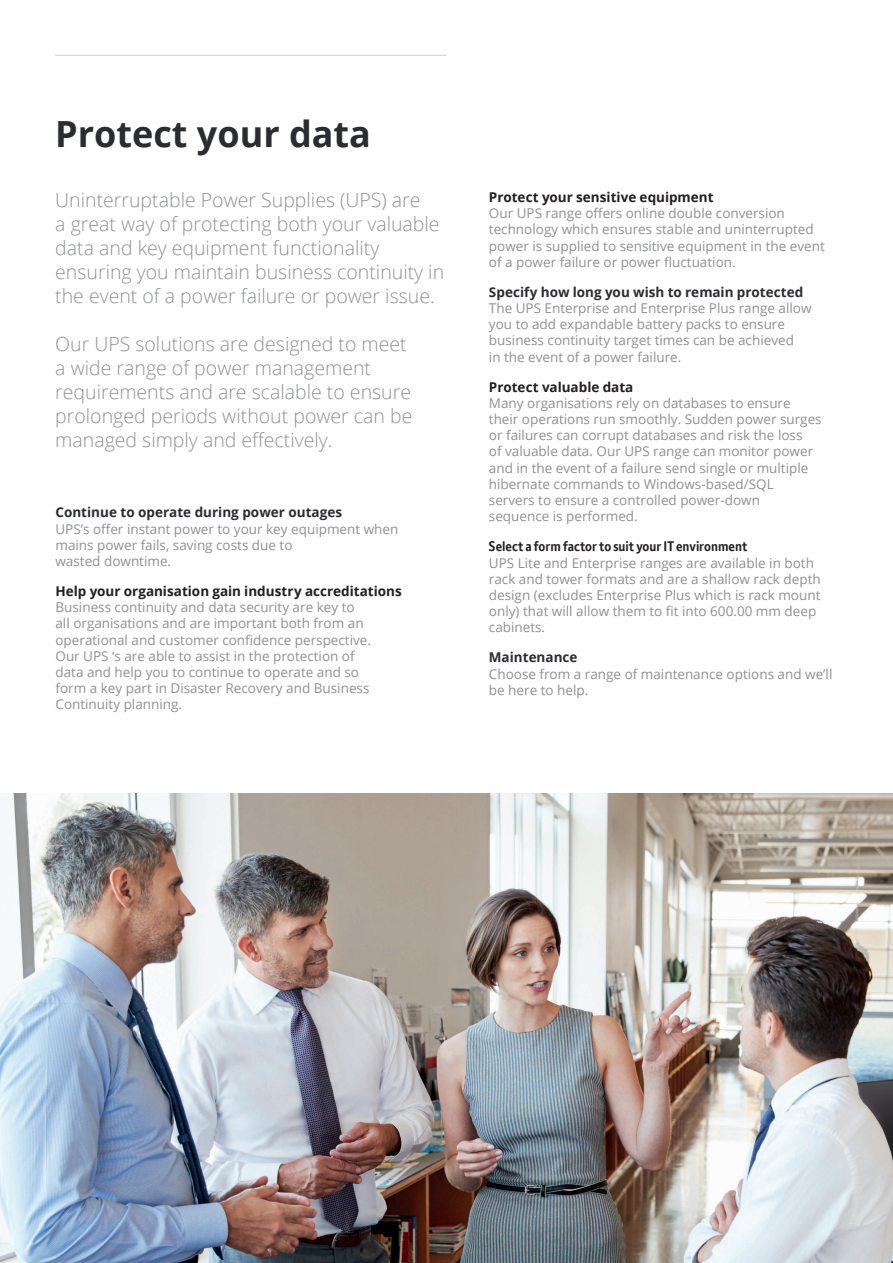
<style>
.page{position:relative;width:893px;height:1263px;background:#fff}
.page>*{position:absolute;margin:0;border:0;box-sizing:border-box;transform-origin:0 0}
.t1{font:700 36px "Open Sans";color:#2a2c2f}
.t2{font:300 19.5px/24px "Open Sans";color:#8e9092}
.t3{font:13.5px/16.2px "Open Sans";color:#8e9092}
.t4{font:700 13.5px "Open Sans";color:#231f20}
.t5{font:700 13.5px "Open Sans";color:#2b2c31}
.t6{font:700 13.5px "BT Font";color:#231f20}
.t7{font:700 13.5px "Open Sans";color:#2a2c31}
</style>
<div class="page">
<hr style="left:55px;top:55px;width:391px;height:1px;background:#8e9092">
<img style="left:0;top:794px;width:893px;height:469px">
<h1 class="t1" style="left:55px;top:108px;width:317px">Protect your data</h1>
<h2 class="t2" style="left:55px;top:187px;width:390px">Uninterruptable Power Supplies (UPS) are<br>a great way of protecting both your valuable data and key equipment functionality ensuring you maintain business continuity in the event of a power failure or power issue.</h2>
<h2 class="t2" style="left:55px;top:331px;width:359px">Our UPS solutions are designed to meet a wide range of power management requirements and are scalable to ensure prolonged periods without power can be managed simply and effectively.</h2>
<p class="t7" style="left:55px;top:503px;width:288px">Continue to operate during power outages</p>
<p class="t3" style="left:55px;top:520px;width:344px">UPS’s offer instant power to your key equipment when mains power fails, saving costs due to<br>wasted downtime.</p>
<p class="t4" style="left:55px;top:582px;width:348px">Help your organisation gain industry accreditations</p>
<p class="t3" style="left:55px;top:599px;width:317px">Business continuity and data security are key to all organisations and are important both from an operational and customer confidence perspective.<br>Our UPS ‘s are able to assist in the protection of data and help you to continue to operate and so form a key part in Disaster Recovery and Business Continuity planning.</p>
<p class="t4" style="left:489px;top:188px;width:226px">Protect your sensitive equipment</p>
<p class="t3" style="left:489px;top:205px;width:337px">Our UPS range offers online double conversion technology which ensures stable and uninterrupted power is supplied to sensitive equipment in the event of a power failure or power fluctuation.</p>
<p class="t5" style="left:489px;top:282px;width:316px">Specify how long you wish to remain protected</p>
<p class="t3" style="left:489px;top:300px;width:324px">The UPS Enterprise and Enterprise Plus range allow you to add expandable battery packs to ensure business continuity target times can be achieved<br>in the event of a power failure.</p>
<p class="t4" style="left:489px;top:377px;width:146px">Protect valuable data</p>
<p class="t3" style="left:489px;top:394px;width:334px">Many organisations rely on databases to ensure their operations run smoothly. Sudden power surges or failures can corrupt databases and risk the loss<br>of valuable data. Our UPS range can monitor power and in the event of a failure send single or multiple hibernate commands to Windows-based/SQL servers to ensure a controlled power-down sequence is performed.</p>
<p class="t6" style="left:489px;top:538px;width:260px">Select a form factor to suit your IT environment</p>
<p class="t3" style="left:489px;top:554px;width:333px">UPS Lite and Enterprise ranges are available in both rack and tower formats and are a shallow rack depth design (excludes Enterprise Plus which is rack mount only) that will allow them to fit into 600.00 mm deep cabinets.</p>
<p class="t5" style="left:489px;top:648px;width:90px">Maintenance</p>
<p class="t3" style="left:489px;top:665px;width:345px">Choose from a range of maintenance options and we’ll be here to help.</p>
</div>
